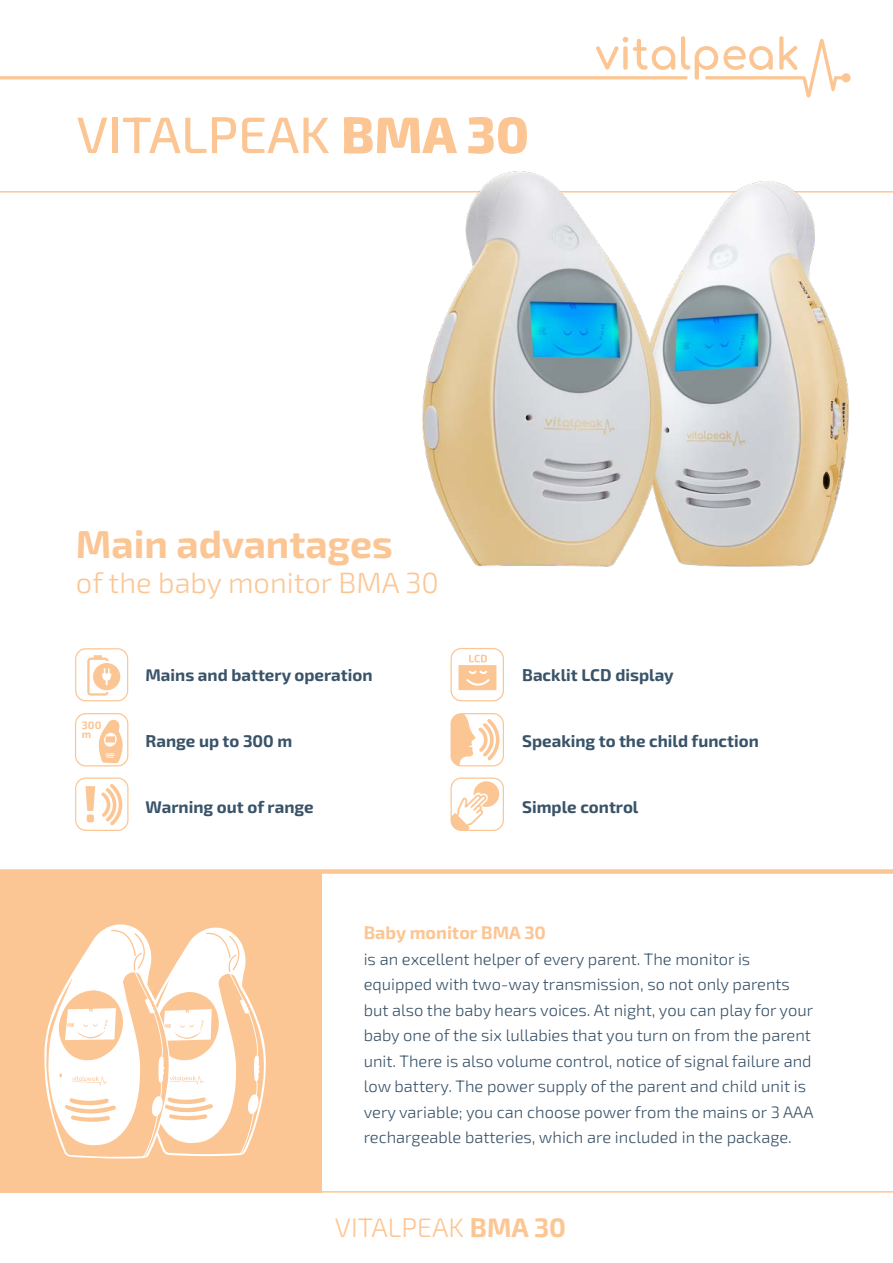
<style>
.page{position:relative;width:893px;height:1263px;background:#fff}
.page>*{position:absolute;margin:0;border:0;box-sizing:border-box;transform-origin:0 0}
.t1{font:500 51.3px "Exo 2";color:#fcc694}
.t2{font:700 39px "Exo 2";color:#fcc694}
.t3{font:300 29.1px "Exo 2";color:#fcc694}
.t4{font:300 26.7px "Exo 2";color:#fcc694}
.t5{font:700 18px "Exo 2";color:#fcc694}
.t6{font:700 16.8px "Exo 2";color:#395369}
.t7{font:300 16.5px/25.5px "Exo 2";color:#395369}
.t8{font:700 10.65px/8.7px "Exo 2";color:#fcc694}
.s1{font-weight:800}
.s2{font-weight:700}
</style>
<div class="page">
<hr style="left:0;top:191px;width:893px;height:2px;background:#fcc694">
<div style="left:0;top:869px;width:893px;height:5px;background:#fcc694"></div>
<hr style="left:0;top:1191px;width:893px;height:1px;background:#fcc694">
<img style="left:364px;top:171px;width:529px;height:396px">
<div style="left:0;top:871px;width:321px;height:321px;background:#fcc694"></div>
<svg style="left:44px;top:924px;width:180px;height:235px"></svg>
<svg style="left:45px;top:929px;width:221px;height:228px"></svg>
<svg style="left:0;top:36px;width:851px;height:62px"></svg>
<svg style="left:450px;top:713px;width:54px;height:53px"></svg>
<svg style="left:450px;top:648px;width:54px;height:53px"></svg>
<svg style="left:450px;top:777px;width:54px;height:54px"></svg>
<svg style="left:75px;top:648px;width:53px;height:53px"></svg>
<svg style="left:75px;top:713px;width:53px;height:53px"></svg>
<svg style="left:75px;top:777px;width:54px;height:54px"></svg>
<p class="t1" style="left:77px;top:99px;width:454px">VITALPEAK <span class="s1">BMA 30</span></p>
<p class="t2" style="left:76px;top:517px;width:318px">Main advantages</p>
<p class="t3" style="left:76px;top:563px;width:365px">of the baby monitor BMA 30</p>
<p class="t8" style="left:82px;top:720px;width:21px">300 m</p>
<p class="t6" style="left:146px;top:663px;width:229px">Mains and battery operation</p>
<p class="t6" style="left:146px;top:729px;width:148px">Range up to 300 m</p>
<p class="t6" style="left:146px;top:795px;width:170px">Warning out of range</p>
<p class="t6" style="left:522px;top:663px;width:153px">Backlit LCD display</p>
<p class="t6" style="left:522px;top:729px;width:238px">Speaking to the child function</p>
<p class="t6" style="left:522px;top:795px;width:118px">Simple control</p>
<p class="t5" style="left:364px;top:920px;width:184px">Baby monitor BMA 30</p>
<p class="t7" style="left:364px;top:945px;width:451px">is an excellent helper of every parent. The monitor is equipped with two-way transmission, so not only parents but also the baby hears voices. At night, you can play for your baby one of the six lullabies that you turn on from the parent unit. There is also volume control, notice of signal failure and low battery. The power supply of the parent and child unit is very variable; you can choose power from the mains or 3 AAA rechargeable batteries, which are included in the package.</p>
<p class="t4" style="left:335px;top:1209px;width:233px">VITALPEAK <span class="s2">BMA 30</span></p>
</div>
